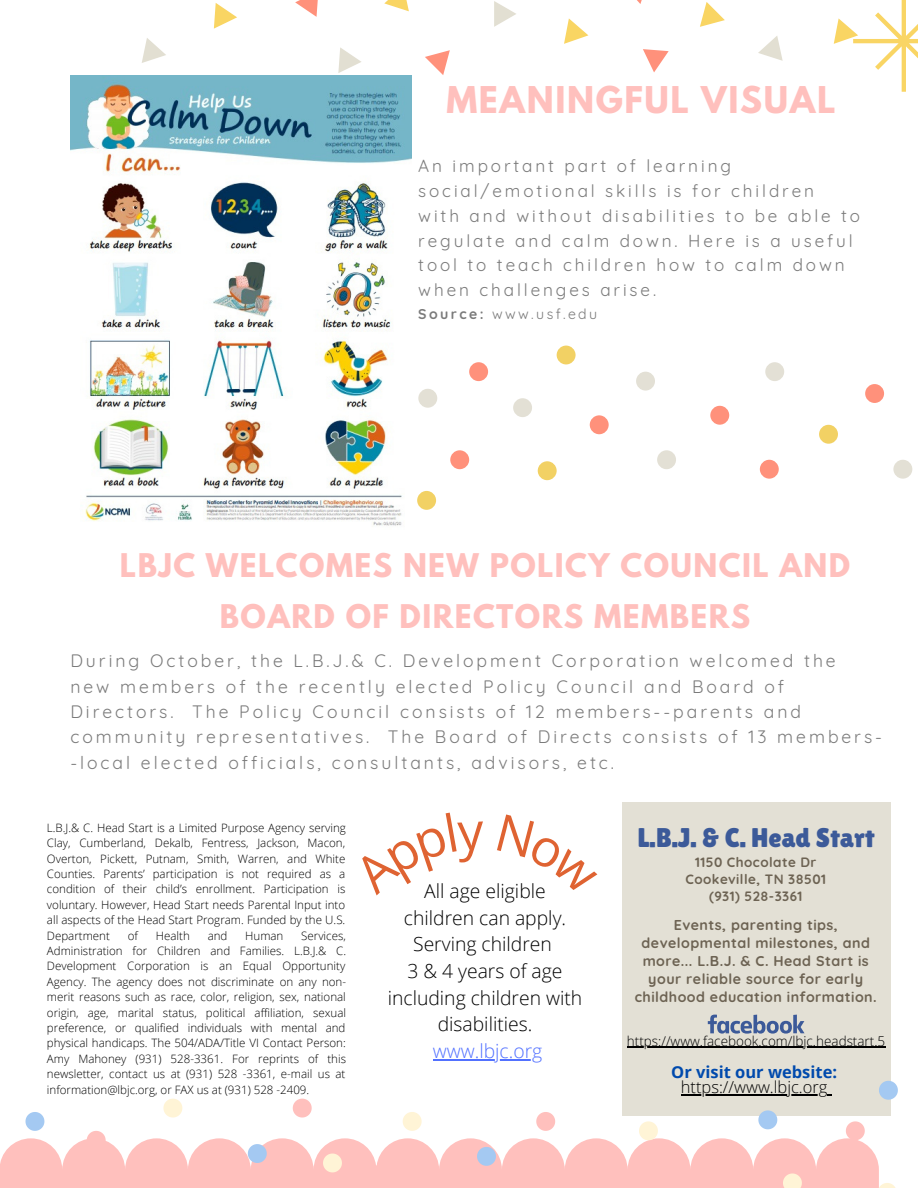
<style>
.page{position:relative;width:918px;height:1188px;background:#fff}
.page>*{position:absolute;margin:0;border:0;box-sizing:border-box;transform-origin:0 0}
.t1{font:700 32.7px "League Spartan";letter-spacing:.05em;color:#ffc0bd}
.t2{font:700 28.95px/50.7px "League Spartan";letter-spacing:.05em;color:#ffc0bd;text-align:center}
.t3{font:27px "Lilita One";color:#3c5a99}
.t4{font:300 19.35px/26.5px "Open Sans";color:#000;text-align:center}
.t5{font:300 19.35px "Open Sans";color:#5271ff}
.t6{font:17.55px/25.3px "Quicksand";letter-spacing:.17em;color:#7b7b7b}
.t7{font:17.1px/24.8px "Quicksand";letter-spacing:.17em;color:#7b7b7b}
.t8{font:300 16.5px "Open Sans";color:#000}
.t9{font:700 16.5px "Open Sans";color:#004aad}
.t10{font:700 14.25px/18px "Quicksand";letter-spacing:.035em;color:#6d6353;text-align:center}
.t11{font:14.1px "Quicksand";letter-spacing:.17em;color:#7b7b7b}
.t12{font:700 13.5px "Quicksand";letter-spacing:.035em;color:#6d6353}
.t13{font:300 13.5px "Open Sans";color:#000}
.t14{font:300 11.55px/15.5px "Open Sans";color:#000;text-align:justify}
.s1{font-weight:700}
</style>
<div class="page">
<svg style="left:0;top:1138px;width:879px;height:50px;background:#ffc9c6"></svg>
<img style="left:70px;top:75px;width:341px;height:451px">
<svg style="left:295px;top:0;width:23px;height:17px"></svg>
<svg style="left:425px;top:50px;width:25px;height:25px"></svg>
<svg style="left:637px;top:0;width:5px;height:4px"></svg>
<svg style="left:643px;top:49px;width:26px;height:23px"></svg>
<svg style="left:384px;top:0;width:25px;height:11px"></svg>
<svg style="left:214px;top:3px;width:23px;height:26px"></svg>
<svg style="left:700px;top:2px;width:25px;height:25px"></svg>
<svg style="left:834px;top:0;width:84px;height:92px"></svg>
<svg style="left:564px;top:18px;width:24px;height:26px"></svg>
<svg style="left:142px;top:38px;width:24px;height:25px"></svg>
<svg style="left:494px;top:1px;width:22px;height:26px"></svg>
<svg style="left:338px;top:47px;width:23px;height:26px"></svg>
<svg style="left:758px;top:36px;width:25px;height:25px"></svg>
<svg style="left:417px;top:346px;width:155px;height:164px"></svg>
<svg style="left:450px;top:348px;width:463px;height:144px"></svg>
<div style="left:622px;top:802px;width:269px;height:314px;background:#e3e0d5"></div>
<svg style="left:708px;top:1015px;width:97px;height:19px"></svg>
<hr style="left:627px;top:1047px;width:259px;height:1px;background:#000">
<hr style="left:681px;top:1094px;width:147px;height:2px;background:#000">
<hr style="left:433px;top:1059px;width:109px;height:2px;background:#5271ff">
<svg style="left:403px;top:1112px;width:19px;height:19px"></svg>
<svg style="left:323px;top:1154px;width:19px;height:18px"></svg>
<svg style="left:163px;top:1099px;width:19px;height:19px"></svg>
<svg style="left:639px;top:1121px;width:19px;height:19px"></svg>
<svg style="left:783px;top:1173px;width:19px;height:15px"></svg>
<svg style="left:878px;top:1183px;width:18px;height:5px"></svg>
<svg style="left:248px;top:1144px;width:19px;height:19px"></svg>
<svg style="left:758px;top:1110px;width:19px;height:19px"></svg>
<svg style="left:879px;top:1081px;width:19px;height:19px"></svg>
<svg style="left:477px;top:1147px;width:19px;height:19px"></svg>
<svg style="left:26px;top:1112px;width:18px;height:19px"></svg>
<svg style="left:586px;top:1166px;width:19px;height:19px"></svg>
<svg style="left:536px;top:1112px;width:19px;height:19px"></svg>
<svg style="left:846px;top:1121px;width:19px;height:19px"></svg>
<svg style="left:293px;top:1099px;width:19px;height:19px"></svg>
<svg style="left:431px;top:1187px;width:19px;height:1px"></svg>
<svg style="left:706px;top:1156px;width:19px;height:19px"></svg>
<svg style="left:169px;top:1164px;width:19px;height:19px"></svg>
<svg style="left:87px;top:1131px;width:19px;height:19px"></svg>
<p class="t1" style="left:446px;top:83px;width:391px">MEANINGFUL VISUAL</p>
<p class="t7" style="left:418px;top:154px;width:443px">An important part of learning social/emotional skills is for children<br>with and without disabilities to be able to regulate and calm down. Here is a useful tool to teach children how to calm down when challenges arise.</p>
<p class="t11" style="left:418px;top:305px;width:180px"><span class="s1">Source:</span> www.usf.edu</p>
<p class="t2" style="left:120px;top:544px;width:732px">LBJC WELCOMES NEW POLICY COUNCIL AND<br>BOARD OF DIRECTORS MEMBERS</p>
<p class="t6" style="left:70px;top:648px;width:813px">During October, the L.B.J.&amp; C. Development Corporation welcomed the<br>new members of the recently elected Policy Council and Board of Directors. The Policy Council consists of 12 members--parents and community representatives. The Board of Directs consists of 13 members--local elected officials, consultants, advisors, etc.</p>
<p class="t14" style="left:47px;top:820px;width:300px">L.B.J.&amp; C. Head Start is a Limited Purpose Agency serving Clay, Cumberland, Dekalb, Fentress, Jackson, Macon, Overton, Pickett, Putnam, Smith, Warren, and White Counties. Parents’ participation is not required as a condition of their child’s enrollment. Participation is voluntary. However, Head Start needs Parental Input into all aspects of the Head Start Program. Funded by the U.S.<br>Department</p>
<p class="t14" style="left:128px;top:927px;width:12px">of</p>
<p class="t14" style="left:156px;top:927px;width:35px">Health</p>
<p class="t14" style="left:208px;top:927px;width:21px">and</p>
<p class="t14" style="left:245px;top:927px;width:40px">Human</p>
<p class="t14" style="left:47px;top:927px;width:301px;text-indent:254px">Services, Administration for Children and Families. L.B.J.&amp; C.<br>Development Corporation is an Equal Opportunity Agency. The agency does not discriminate on any non&shy;merit reasons such as race, color, religion, sex, national origin, age, marital status, political affiliation, sexual preference, or qualified individuals with mental and physical handicaps. The 504/ADA/Title VI Contact Person:<br>Amy Mahoney (931) 528-3361. For reprints of this newsletter, contact us at (931) 528 -3361, e-mail us at information@lbjc.org, or FAX us at (931) 528 -2409.</p>
<p class="t4" style="left:404px;top:877px;width:164px">All age eligible children can apply.<br>Serving children</p>
<p class="t4" style="left:388px;top:957px;width:196px">3 &amp; 4 years of age including children with disabilities.</p>
<p class="t5" style="left:433px;top:1037px;width:111px">www.lbjc.org</p>
<p class="t3" style="left:638px;top:822px;width:239px">L.B.J. &amp; C. Head Start</p>
<p class="t12" style="left:695px;top:853px;width:123px">1150 Chocolate Dr</p>
<p class="t12" style="left:686px;top:870px;width:142px">Cookeville, TN 38501</p>
<p class="t12" style="left:709px;top:888px;width:95px">(931) 528-3361</p>
<p class="t10" style="left:635px;top:916px;width:243px">Events, parenting tips, developmental milestones, and more... L.B.J. &amp; C. Head Start is your reliable source for early childhood education information.</p>
<p class="t13" style="left:627px;top:1031px;width:260px">https://www.facebook.com/lbjc.headstart.5</p>
<p class="t9" style="left:671px;top:1060px;width:167px">Or visit our website:</p>
<p class="t8" style="left:681px;top:1076px;width:148px">https://www.lbjc.org</p>
</div>
